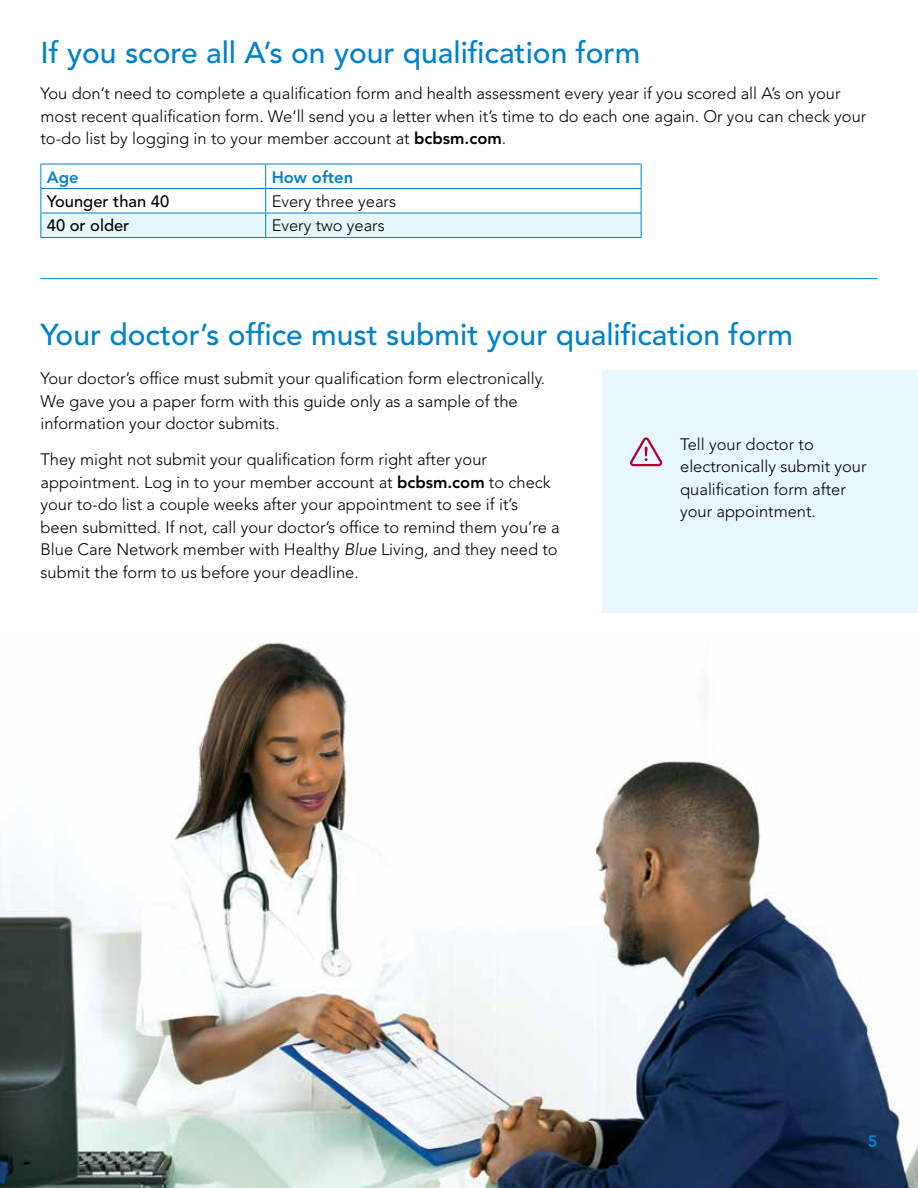
<style>
.page{position:relative;width:918px;height:1188px;background:#fff}
.page>*{position:absolute;margin:0;border:0;box-sizing:border-box;transform-origin:0 0}
.t1{font:500 30px "Avenir LT Std";color:#0082ca}
.t2{font:300 16.5px/22.5px "Avenir LT Std";color:#000}
.t3{font:500 16.5px "Avenir LT Std";color:#000}
.t4{font:800 16.5px "Avenir LT Std";color:#0082ca}
.s1{font-weight:800}
.s2{font-style:italic}
</style>
<div class="page">
<hr style="left:40px;top:237px;width:226px;height:1px;background:#0082ca">
<hr style="left:266px;top:237px;width:376px;height:1px;background:#0082ca">
<svg style="left:40px;top:164px;width:602px;height:73px"></svg>
<hr style="left:40px;top:278px;width:838px;height:1px;background:#0082ca">
<div style="left:602px;top:370px;width:316px;height:244px;background:#e6f7fb"></div>
<svg style="left:630px;top:437px;width:32px;height:29px"></svg>
<img style="left:0;top:642px;width:918px;height:546px">
<h1 class="t1" style="left:40px;top:35px;width:601px">If you score all A’s on your qualification form</h1>
<p class="t2" style="left:40px;top:82px;width:827px">You don’t need to complete a qualification form and health assessment every year if you scored all A’s on your most recent qualification form. We’ll send you a letter when it’s time to do each one again. Or you can check your to-do list by logging in to your member account at <span class="s1">bcbsm.com</span>.</p>
<p class="t4" style="left:47px;top:167px;width:33px">Age</p>
<p class="t4" style="left:272px;top:167px;width:83px">How often</p>
<p class="t3" style="left:47px;top:192px;width:124px">Younger than 40</p>
<p class="t2" style="left:272px;top:190px;width:126px">Every three years</p>
<p class="t3" style="left:47px;top:216px;width:84px">40 or older</p>
<p class="t2" style="left:272px;top:215px;width:115px">Every two years</p>
<h1 class="t1" style="left:40px;top:317px;width:754px">Your doctor’s office must submit your qualification form</h1>
<p class="t2" style="left:40px;top:367px;width:506px">Your doctor’s office must submit your qualification form electronically.<br>We gave you a paper form with this guide only as a sample of the information your doctor submits.</p>
<p class="t2" style="left:40px;top:448px;width:521px">They might not submit your qualification form right after your appointment. Log in to your member account at <span class="s1">bcbsm.com</span> to check your to-do list a couple weeks after your appointment to see if it’s been submitted. If not, call your doctor’s office to remind them you’re a Blue Care Network member with Healthy <span class="s2">Blue</span> Living, and they need to submit the form to us before your deadline.</p>
<p class="t2" style="left:680px;top:433px;width:188px">Tell your doctor to electronically submit your qualification form after your appointment.</p>
<p class="t4" style="left:868px;top:1131px;width:11px">5</p>
</div>
